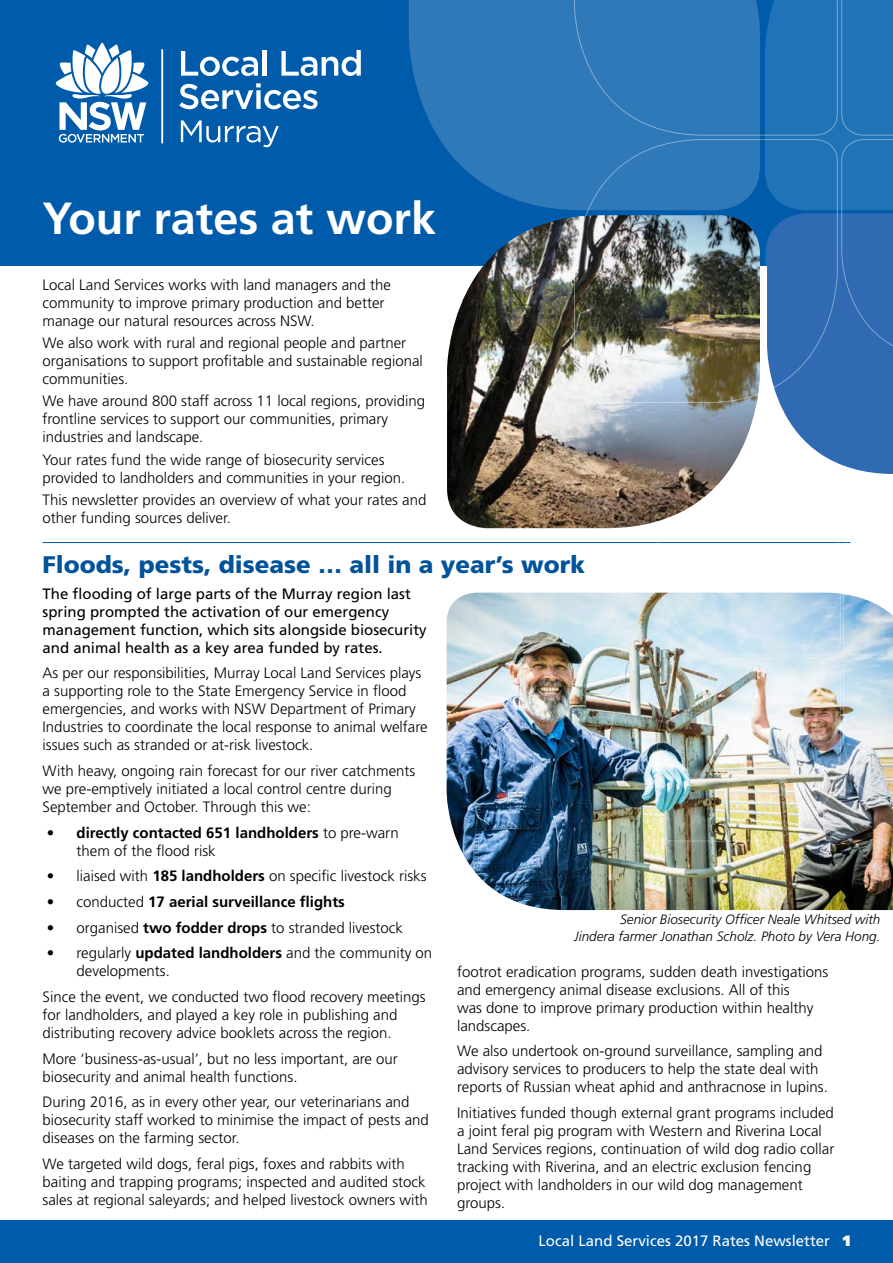
<style>
.page{position:relative;width:893px;height:1263px;background:#fff}
.page>*{position:absolute;margin:0;border:0;box-sizing:border-box;transform-origin:0 0}
.t1{font:700 45px "Frutiger LT Std";color:#fff}
.t2{font:900 24px "Frutiger LT Std";color:#00529b}
.t3{font:300 15px/18px "Frutiger LT Std";color:#000}
.t4{font:15px/18px "Frutiger LT Std";color:#000}
.t5{font:700 15px/18px "Frutiger LT Std";color:#000}
.t6{font:15px "Frutiger LT Std";color:#fff}
.t7{font:italic 300 13.5px/16.2px "Frutiger LT Std";color:#000;text-align:right}
.s1{font-weight:300}
.s2{font-weight:700}
.s3{font-weight:900}
</style>
<div class="page">
<div style="left:0;top:0;width:893px;height:266px;background:#005baa"></div>
<svg style="left:409px;top:0;width:165px;height:210px;fill:#2f79b9"></svg>
<div style="left:0;top:1220px;width:893px;height:43px;background:#005baa"></div>
<hr style="left:43px;top:542px;width:807px;height:1px;background:#005baa">
<svg style="left:56px;top:43px;width:92px;height:100px"></svg>
<hr style="left:161px;top:49px;width:2px;height:95px;background:#fff">
<svg style="left:181px;top:51px;width:77px;height:25px"></svg>
<div style="left:262px;top:50px;width:5px;height:26px;background:#fff"></div>
<svg style="left:281px;top:50px;width:80px;height:26px"></svg>
<svg style="left:179px;top:83px;width:139px;height:26px"></svg>
<svg style="left:181px;top:120px;width:98px;height:27px"></svg>
<img style="left:447px;top:593px;width:446px;height:317px">
<img style="left:447px;top:217px;width:127px;height:311px">
<img style="left:574px;top:0;width:319px;height:842px">
<h1 class="t1" style="left:43px;top:192px;width:395px">Your rates at work</h1>
<p class="t3" style="left:43px;top:276px;width:350px">Local Land Services works with land managers and the community to improve primary production and better manage our natural resources across NSW.</p>
<p class="t3" style="left:43px;top:334px;width:382px">We also work with rural and regional people and partner organisations to support profitable and sustainable regional communities.</p>
<p class="t3" style="left:43px;top:392px;width:384px">We have around 800 staff across 11 local regions, providing frontline services to support our communities, primary industries and landscape.</p>
<p class="t3" style="left:43px;top:451px;width:364px">Your rates fund the wide range of biosecurity services provided to landholders and communities in your region.</p>
<p class="t3" style="left:43px;top:491px;width:385px">This newsletter provides an overview of what your rates and other funding sources deliver.</p>
<h2 class="t2" style="left:43px;top:550px;width:544px">Floods, pests, disease … all in a year’s work</h2>
<p class="t4" style="left:43px;top:584px;width:386px">The flooding of large parts of the Murray region last spring prompted the activation of our emergency management function, which sits alongside biosecurity and animal health as a key area funded by rates.</p>
<p class="t3" style="left:43px;top:664px;width:387px">As per our responsibilities, Murray Local Land Services plays a supporting role to the State Emergency Service in flood emergencies, and works with NSW Department of Primary Industries to coordinate the local response to animal welfare issues such as stranded or at-risk livestock.</p>
<p class="t3" style="left:43px;top:762px;width:374px">With heavy, ongoing rain forecast for our river catchments we pre-emptively initiated a local control centre during<br>September and October. Through this we:</p>
<p class="t5" style="left:77px;top:823px;width:324px;text-indent:-30px"><span class="s1">•</span> directly contacted 651 landholders <span class="s1">to pre-warn them of the flood risk</span></p>
<p class="t3" style="left:47px;top:867px;width:381px">• liaised with <span class="s2">185 landholders</span> on specific livestock risks</p>
<p class="t5" style="left:47px;top:893px;width:300px"><span class="s1">• conducted</span> 17 aerial surveillance flights</p>
<p class="t3" style="left:47px;top:919px;width:358px">• organised <span class="s2">two fodder drops</span> to stranded livestock</p>
<p class="t3" style="left:77px;top:944px;width:357px;text-indent:-30px">• regularly <span class="s2">updated landholders</span> and the community on developments.</p>
<p class="t3" style="left:43px;top:988px;width:385px">Since the event, we conducted two flood recovery meetings for landholders, and played a key role in publishing and distributing recovery advice booklets across the region.</p>
<p class="t3" style="left:43px;top:1050px;width:357px">More ‘business-as-usual’, but no less important, are our biosecurity and animal health functions.</p>
<p class="t3" style="left:43px;top:1093px;width:388px">During 2016, as in every other year, our veterinarians and biosecurity staff worked to minimise the impact of pests and diseases on the farming sector.</p>
<p class="t3" style="left:43px;top:1155px;width:387px">We targeted wild dogs, feral pigs, foxes and rabbits with baiting and trapping programs; inspected and audited stock sales at regional saleyards; and helped livestock owners with</p>
<p class="t7" style="left:574px;top:912px;width:308px">Senior Biosecurity Officer Neale Whitsed with<br>Jindera farmer Jonathan Scholz. Photo by Vera Hong.</p>
<p class="t3" style="left:457px;top:963px;width:373px">footrot eradication programs, sudden death investigations and emergency animal disease exclusions. All of this<br>was done to improve primary production within healthy landscapes.</p>
<p class="t3" style="left:457px;top:1042px;width:372px">We also undertook on-ground surveillance, sampling and advisory services to producers to help the state deal with reports of Russian wheat aphid and anthracnose in lupins.</p>
<p class="t3" style="left:457px;top:1104px;width:379px">Initiatives funded though external grant programs included a joint feral pig program with Western and Riverina Local Land Services regions, continuation of wild dog radio collar tracking with Riverina, and an electric exclusion fencing project with landholders in our wild dog management groups.</p>
<p class="t6" style="left:538px;top:1231px;width:314px">Local Land Services 2017 Rates Newsletter <span class="s3">1</span></p>
</div>
